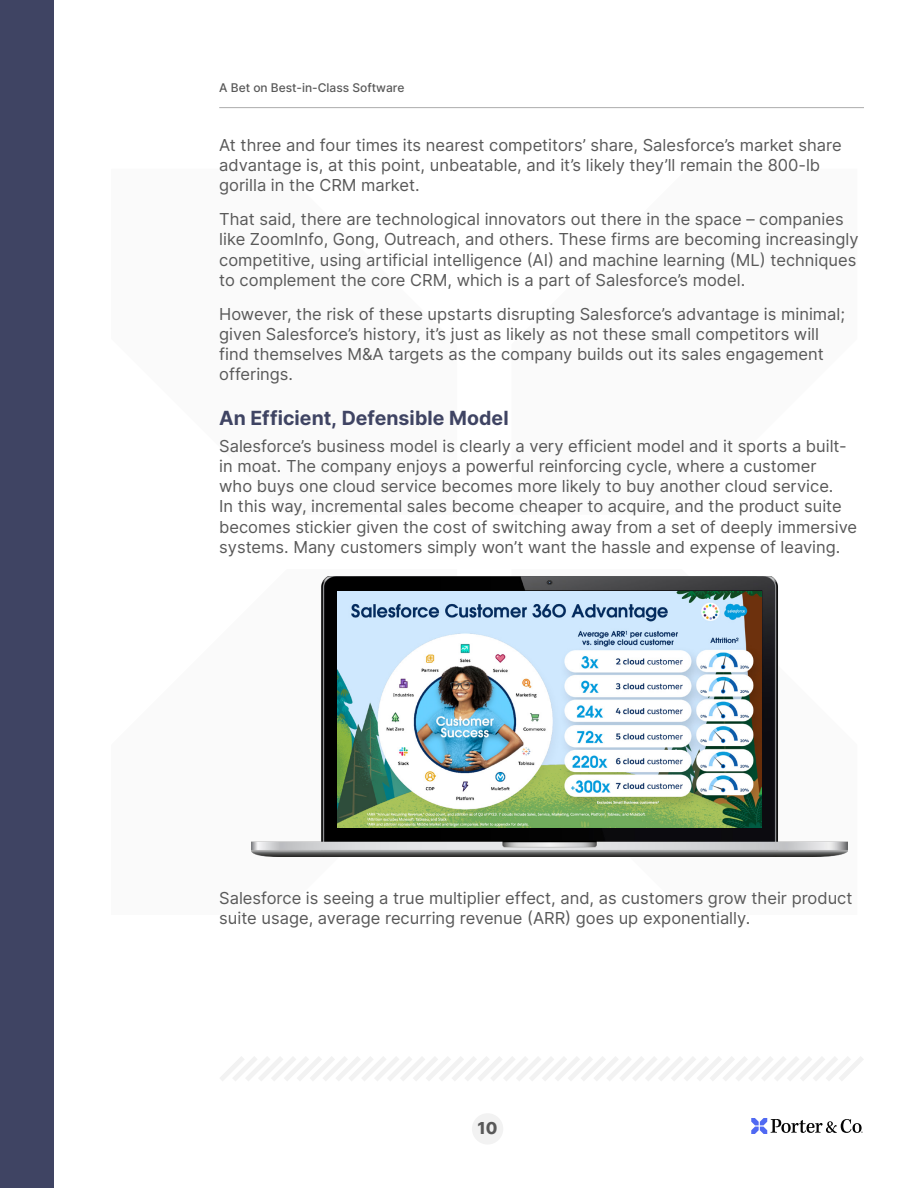
<style>
.page{position:relative;width:918px;height:1188px;background:#fff}
.page>*{position:absolute;margin:0;border:0;box-sizing:border-box;transform-origin:0 0}
.t1{font:700 19.5px "Inter";letter-spacing:.005em;color:#3f4463}
.t2{font:16.5px/20.2px "Inter";color:#595959}
.t3{font:800 16.5px "Inter";color:#595959}
.t4{font:500 12px "Inter";color:#595959}
</style>
<div class="page">
<svg style="left:220px;top:1057px;width:643px;height:24px"></svg>
<div style="left:0;top:0;width:54px;height:1188px;background:#3f4463"></div>
<svg style="left:751px;top:1118px;width:111px;height:16px"></svg>
<hr style="left:219px;top:107px;width:645px;height:1px;background:#acacac">
<div style="left:472px;top:1113px;width:31px;height:32px;background:#f2f2f2;border-radius:50%"></div>
<img style="left:252px;top:577px;width:595px;height:280px">
<img style="left:337px;top:592px;width:425px;height:236px">
<p class="t4" style="left:219px;top:78px;width:187px">A Bet on Best-in-Class Software</p>
<p class="t2" style="left:219px;top:134px;width:624px">At three and four times its nearest competitors’ share, Salesforce’s market share advantage is, at this point, unbeatable, and it’s likely they’ll remain the 800-lb gorilla in the CRM market.</p>
<p class="t2" style="left:219px;top:209px;width:641px">That said, there are technological innovators out there in the space – companies like ZoomInfo, Gong, Outreach, and others. These firms are becoming increasingly competitive, using artificial intelligence (AI) and machine learning (ML) techniques to complement the core CRM, which is a part of Salesforce’s model.</p>
<p class="t2" style="left:219px;top:303px;width:627px">However, the risk of these upstarts disrupting Salesforce’s advantage is minimal; given Salesforce’s history, it’s just as likely as not these small competitors will find themselves M&amp;A targets as the company builds out its sales engagement offerings.</p>
<p class="t1" style="left:219px;top:403px;width:291px">An Efficient, Defensible Model</p>
<p class="t2" style="left:219px;top:435px;width:639px">Salesforce’s business model is clearly a very efficient model and it sports a built&shy;in moat. The company enjoys a powerful reinforcing cycle, where a customer<br>who buys one cloud service becomes more likely to buy another cloud service.<br>In this way, incremental sales become cheaper to acquire, and the product suite becomes stickier given the cost of switching away from a set of deeply immersive systems. Many customers simply won’t want the hassle and expense of leaving.</p>
<p class="t2" style="left:219px;top:887px;width:635px">Salesforce is seeing a true multiplier effect, and, as customers grow their product suite usage, average recurring revenue (ARR) goes up exponentially.</p>
<p class="t3" style="left:478px;top:1116px;width:21px">10</p>
</div>
